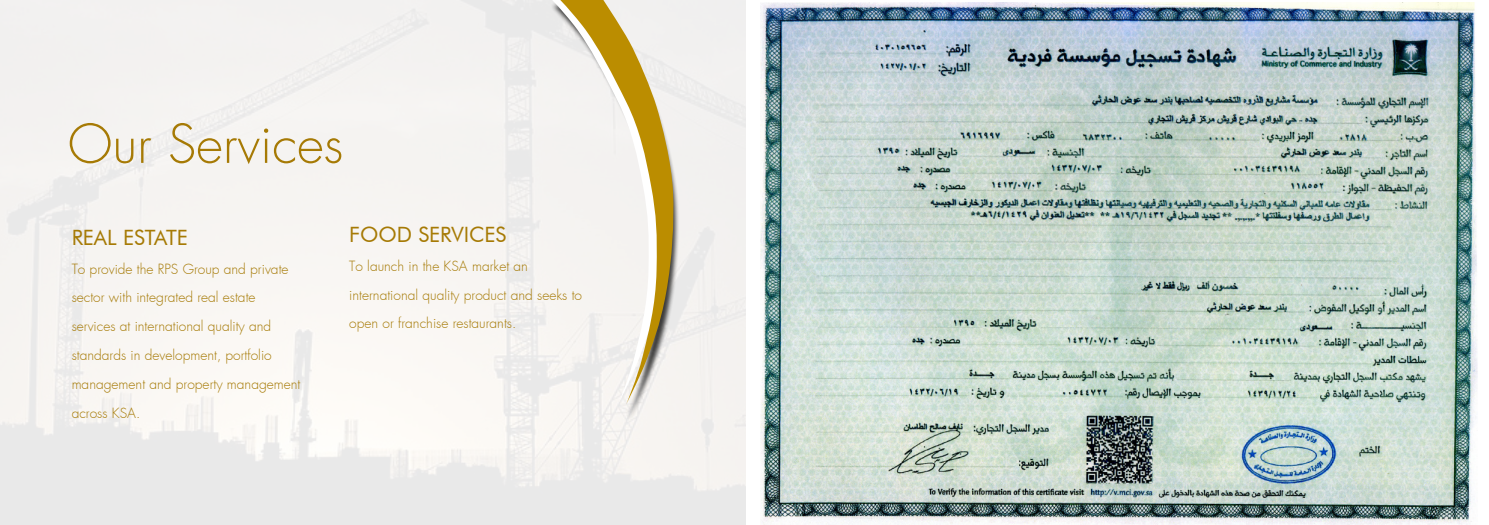
<style>
.page{position:relative;width:1489px;height:525px;background:#fff}
.page>*{position:absolute;margin:0;border:0;box-sizing:border-box;transform-origin:0 0}
.t1{font:300 52.25px "Futura";color:#a67a05}
.t2{font:21.12px "Futura BT";color:#a67a05}
.t3{font:300 13.75px/28.8px "Futura";color:#a67a05}
</style>
<div class="page">
<div style="left:550px;top:2px;width:130px;height:420px;background:#000;opacity:.75"></div>
<svg style="left:544px;top:0;width:8px;height:404px;fill:#f4f3f1"></svg>
<svg style="left:552px;top:0;width:122px;height:404px;fill:#f4f2f0"></svg>
<img style="left:760px;top:3px;width:717px;height:521px">
<h1 class="t1" style="left:68px;top:110px;width:277px">Our Services</h1>
<h2 class="t2" style="left:72px;top:224px;width:118px">REAL ESTATE</h2>
<p class="t3" style="left:72px;top:254px;width:230px">To provide the RPS Group and private sector with integrated real estate services at international quality and standards in development, portfolio management and property management across KSA.</p>
<h2 class="t2" style="left:349px;top:221px;width:159px">FOOD SERVICES</h2>
<p class="t3" style="left:349px;top:251px;width:234px">To launch in the KSA market an international quality product and seeks to open or franchise restaurants.</p>
</div>
